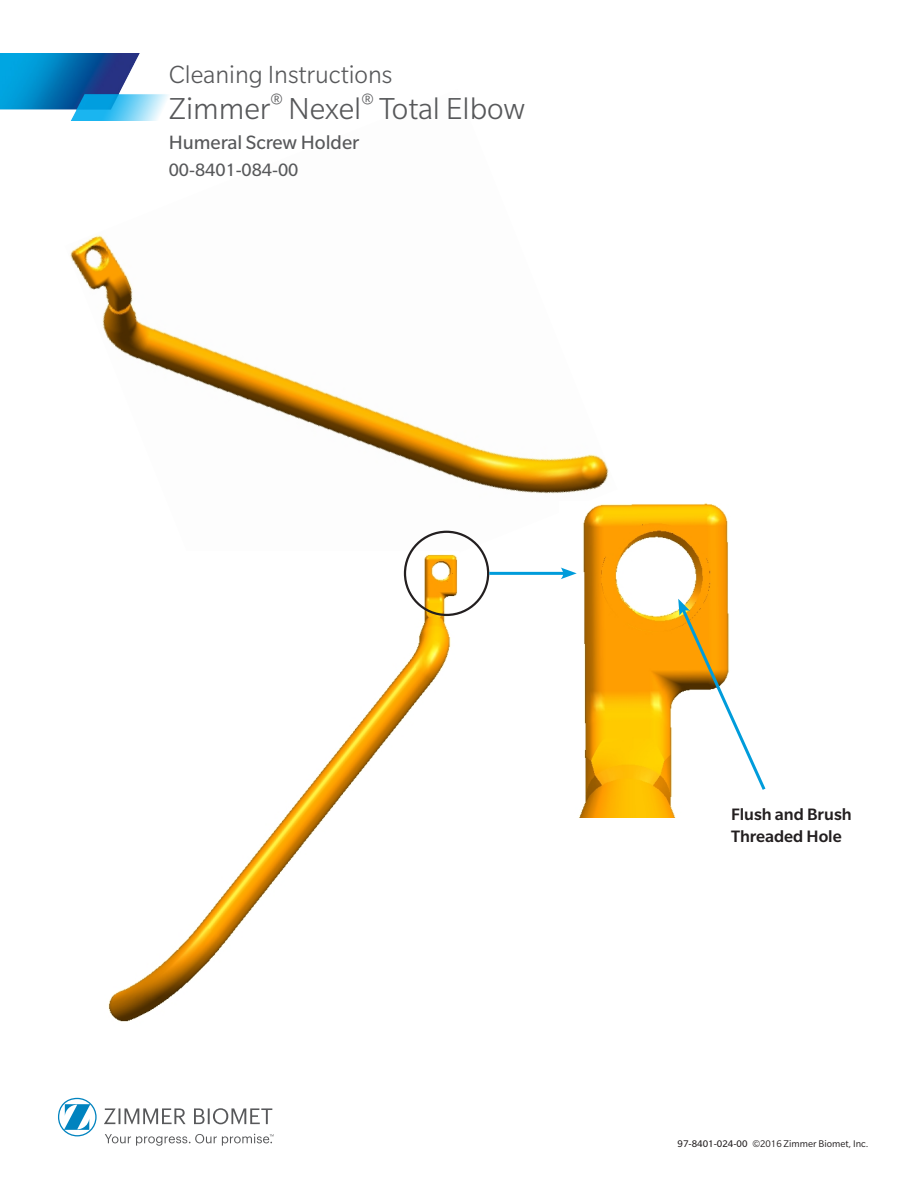
<style>
.page{position:relative;width:918px;height:1188px;background:#fff}
.page>*{position:absolute;margin:0;border:0;box-sizing:border-box;transform-origin:0 0}
.t1{font:300 33px "Slate Pro";color:#57585a}
.t2{font:300 27px "Slate Pro";color:#57585a}
.t3{font:21px "Slate Pro";color:#57585a}
.t4{font:19.5px "Slate Pro";color:#57585a}
.t5{font:500 18px/21.6px "Slate Pro";color:#231f20}
.t6{font:10.5px "Slate Pro";color:#231f20}
.s1{font-style:inherit}
</style>
<div class="page">
<img style="left:70px;top:235px;width:539px;height:380px">
<img style="left:104px;top:551px;width:355px;height:471px">
<img style="left:559px;top:502px;width:170px;height:315px">
<div style="left:404px;top:531px;width:85px;height:85px;border:2px solid #231f20;border-radius:50%"></div>
<hr style="left:489px;top:572px;width:77px;height:3px;background:#009cdb">
<svg style="left:561px;top:568px;width:16px;height:11px"></svg>
<svg style="left:678px;top:599px;width:88px;height:194px"></svg>
<img style="left:0;top:53px;width:168px;height:68px">
<svg style="left:104px;top:1108px;width:168px;height:16px"></svg>
<svg style="left:58px;top:1098px;width:39px;height:38px"></svg>
<svg style="left:105px;top:1134px;width:169px;height:12px"></svg>
<p class="t2" style="left:169px;top:61px;width:225px">Cleaning Instructions</p>
<p class="t1" style="left:169px;top:92px;width:358px">Zimmer<sup>®</sup> Nexel<sup>®</sup> Total Elbow</p>
<p class="t3" style="left:169px;top:131px;width:192px">Humeral Screw Holder</p>
<p class="t4" style="left:169px;top:159px;width:131px">00-8401-084-00</p>
<p class="t5" style="left:731px;top:803px;width:122px">Flush and Brush<br>Threaded Hole</p>
<p class="t6" style="left:678px;top:1138px;width:193px"><span class="s1">97-8401-024-00</span> ©2016 Zimmer Biomet, Inc.</p>
</div>
